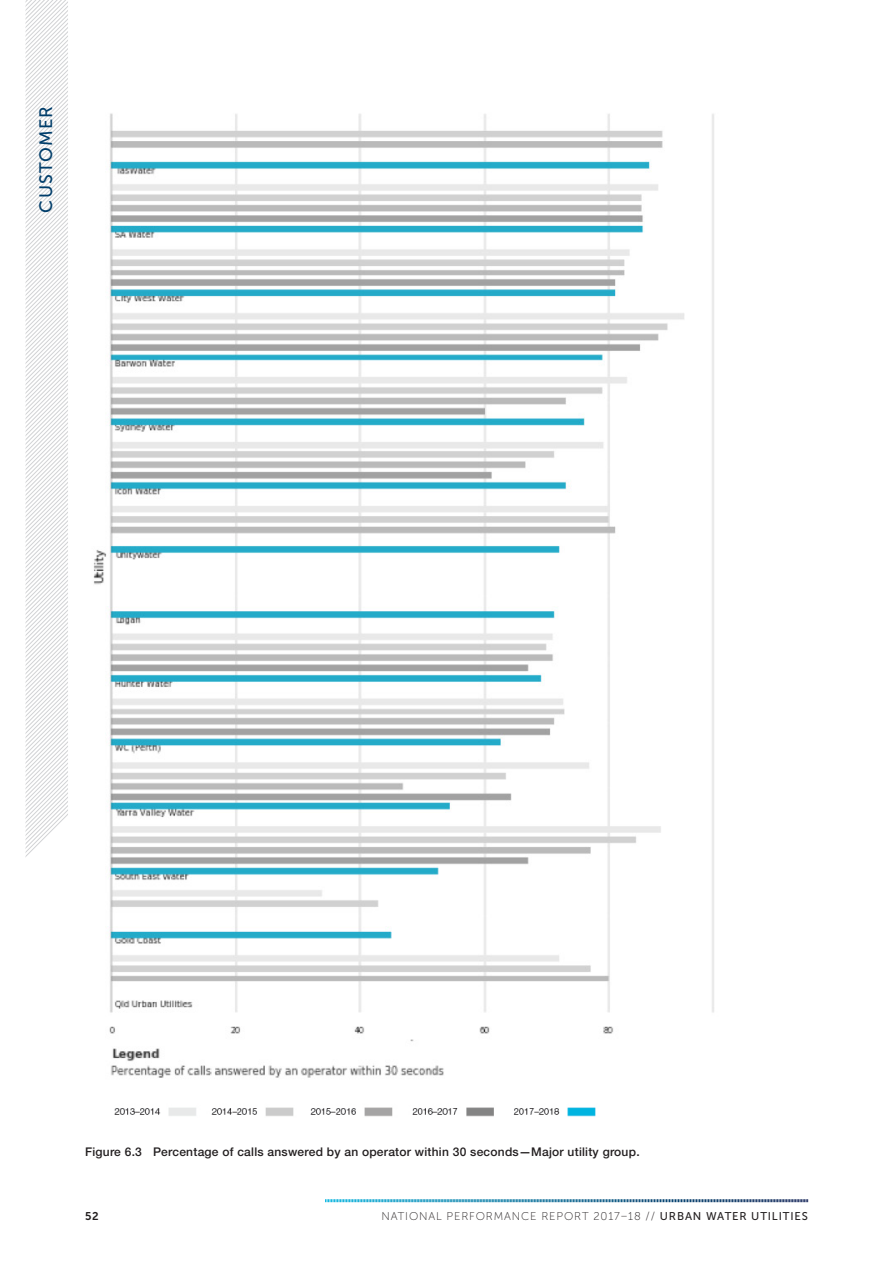
<style>
.page{position:relative;width:893px;height:1263px;background:#fff}
.page>*{position:absolute;margin:0;border:0;box-sizing:border-box;transform-origin:0 0}
.t1{font:18px "Museo Sans 500";letter-spacing:.06em;color:#003d6a}
.Caption_-_Figures{font:500 12px "Helvetica Neue LT Std";letter-spacing:.02em;color:#231f20}
.t2{font:11.25px "Museo Sans 100";letter-spacing:.075em;color:#231f20}
.t3{font:11.25px "Museo Sans 700";color:#231f20}
.s1{font-family:"Museo Sans 500"}
</style>
<div class="page">
<svg style="left:325px;top:1199px;width:483px;height:4px"></svg>
<svg style="left:26px;top:0;width:42px;height:857px"></svg>
<img style="left:93px;top:113px;width:621px;height:965px">
<img style="left:114px;top:1107px;width:482px;height:10px">
<h1 class="t1" style="left:36px;top:212px;width:108px;rotate:-90deg">CUSTOMER</h1>
<p class="Caption_-_Figures" style="left:85px;top:1145px;width:556px">Figure 6.3 Percentage of calls answered by an operator within 30 seconds—Major utility group.</p>
<p class="t3" style="left:85px;top:1210px;width:15px">52</p>
<p class="t2" style="left:381px;top:1210px;width:428px">NATIONAL PERFORMANCE REPORT 2017–18 // <span class="s1">URBAN WATER UTILITIES</span></p>
</div>
